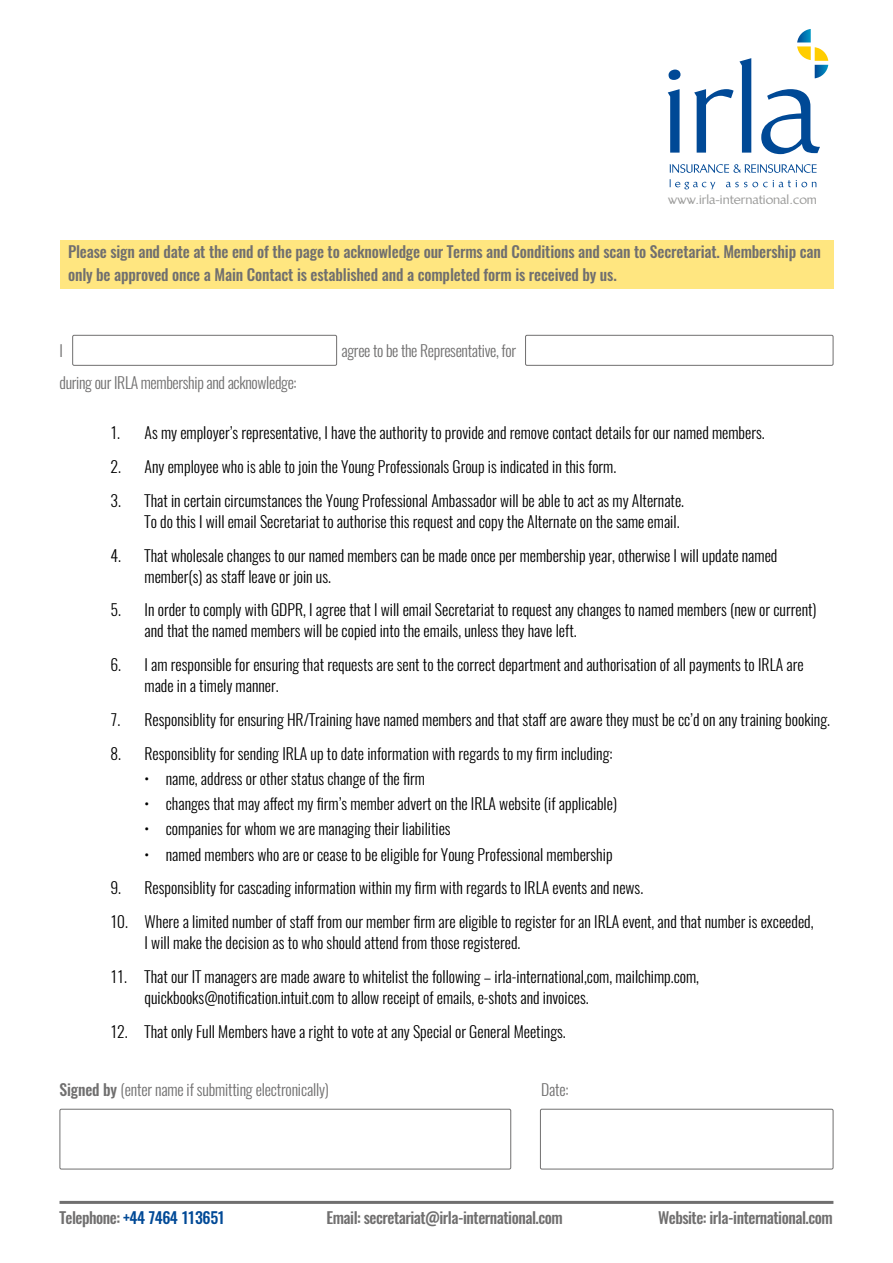
<style>
.page{position:relative;width:893px;height:1263px;background:#fff}
.page>*{position:absolute;margin:0;border:0;box-sizing:border-box;transform-origin:0 0}
.t1{font:300 15.75px/21px "Oswald";color:#000}
.t2{font:500 15.75px/22.5px "Oswald";letter-spacing:-.01em;color:#706f6f}
.t3{font:300 15.75px "Oswald";letter-spacing:-.02em;color:#706f6f}
.t4{font:500 15.75px "Oswald";letter-spacing:-.03em;color:#706f6f}
.t5{font:500 15.75px "Oswald";letter-spacing:-.03em;color:#004996}
.t6{font:500 13.2px "Linotype Brewery";color:#9d9d9c}
.s1{font-weight:500}
.s2{color:#706f6f}
</style>
<div class="page">
<div style="left:60px;top:240px;width:773px;height:49px;background:#ffe680"></div>
<svg style="left:669px;top:164px;width:148px;height:9px"></svg>
<svg style="left:669px;top:179px;width:46px;height:10px"></svg>
<svg style="left:726px;top:180px;width:90px;height:7px"></svg>
<svg style="left:797px;top:29px;width:31px;height:49px"></svg>
<svg style="left:668px;top:70px;width:12px;height:83px"></svg>
<svg style="left:694px;top:58px;width:57px;height:95px"></svg>
<svg style="left:761px;top:89px;width:59px;height:65px"></svg>
<hr style="left:60px;top:1201px;width:773px;height:3px;background:#706f6f">
<div style="left:60px;top:1109px;width:451px;height:60px;border:1px solid #706f6f;border-radius:2px"></div>
<div style="left:540px;top:1109px;width:293px;height:60px;border:1px solid #706f6f;border-radius:2px"></div>
<div style="left:72px;top:335px;width:265px;height:31px;border:1px solid #706f6f;border-radius:2px"></div>
<div style="left:525px;top:335px;width:308px;height:31px;border:1px solid #706f6f;border-radius:2px"></div>
<p class="t6" style="left:668px;top:192px;width:150px">www.irla-international.com</p>
<p class="t2" style="left:68px;top:241px;width:754px">Please sign and date at the end of the page to acknowledge our Terms and Conditions and scan to Secretariat. Membership can only be approved once a Main Contact is established and a completed form is received by us.</p>
<p class="t3" style="left:60px;top:340px;width:5px">I</p>
<p class="t3" style="left:342px;top:340px;width:176px">agree to be the Representative, for</p>
<p class="t3" style="left:60px;top:372px;width:239px">during our IRLA membership and acknowledge:</p>
<p class="t1" style="left:111px;top:422px;width:656px">1. As my employer’s representative, I have the authority to provide and remove contact details for our named members.</p>
<p class="t1" style="left:111px;top:456px;width:507px">2. Any employee who is able to join the Young Professionals Group is indicated in this form.</p>
<p class="t1" style="left:111px;top:490px;width:575px;text-align:right">3. That in certain circumstances the Young Professional Ambassador will be able to act as my Alternate.<br>To do this I will email Secretariat to authorise this request and copy the Alternate on the same email.</p>
<p class="t1" style="left:145px;top:545px;width:634px;text-indent:-34px">4. That wholesale changes to our named members can be made once per membership year, otherwise I will update named member(s) as staff leave or join us.</p>
<p class="t1" style="left:145px;top:599px;width:673px;text-indent:-34px">5. In order to comply with GDPR, I agree that I will email Secretariat to request any changes to named members (new or current) and that the named members will be copied into the emails, unless they have left.</p>
<p class="t1" style="left:145px;top:654px;width:660px;text-indent:-34px">6. I am responsible for ensuring that requests are sent to the correct department and authorisation of all payments to IRLA are made in a timely manner.</p>
<p class="t1" style="left:111px;top:709px;width:721px">7. Responsiblity for ensuring HR/Training have named members and that staff are aware they must be cc’d on any training booking.</p>
<p class="t1" style="left:111px;top:743px;width:503px">8. Responsiblity for sending IRLA up to date information with regards to my firm including:</p>
<p class="t1" style="left:145px;top:768px;width:282px">• name, address or other status change of the firm</p>
<p class="t1" style="left:145px;top:793px;width:474px">• changes that may affect my firm’s member advert on the IRLA website (if applicable)</p>
<p class="t1" style="left:145px;top:818px;width:308px">• companies for whom we are managing their liabilities</p>
<p class="t1" style="left:145px;top:844px;width:469px">• named members who are or cease to be eligible for Young Professional membership</p>
<p class="t1" style="left:111px;top:877px;width:534px">9. Responsiblity for cascading information within my firm with regards to IRLA events and news.</p>
<p class="t1" style="left:145px;top:911px;width:670px;text-indent:-34px">10. Where a limited number of staff from our member firm are eligible to register for an IRLA event, and that number is exceeded,<br>I will make the decision as to who should attend from those registered.</p>
<p class="t1" style="left:145px;top:966px;width:556px;text-indent:-34px">11. That our IT managers are made aware to whitelist the following – irla-international,com, mailchimp.com, quickbooks@notification.intuit.com to allow receipt of emails, e-shots and invoices.</p>
<p class="t1" style="left:111px;top:1021px;width:457px">12. That only Full Members have a right to vote at any Special or General Meetings.</p>
<p class="t3" style="left:60px;top:1079px;width:271px"><span class="s1">Signed by</span> (enter name if submitting electronically)</p>
<p class="t3" style="left:541px;top:1079px;width:29px">Date:</p>
<p class="t5" style="left:60px;top:1206px;width:167px"><span class="s2">Telephone:</span> +44 7464 113651</p>
<p class="t4" style="left:327px;top:1206px;width:238px">Email: secretariat@irla-international.com</p>
<p class="t4" style="left:658px;top:1206px;width:176px">Website: irla-international.com</p>
</div>
